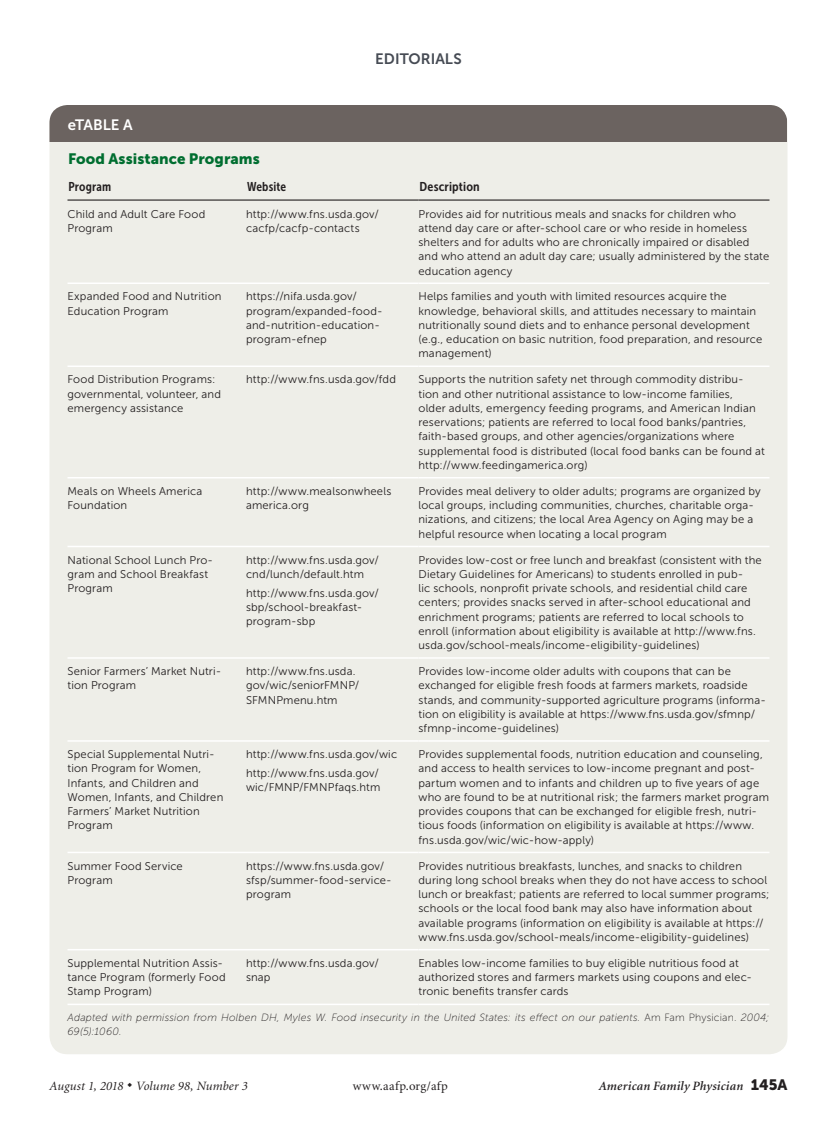
<style>
.page{position:relative;width:837px;height:1134px;background:#fff}
.page>*{position:absolute;margin:0;border:0;box-sizing:border-box;transform-origin:0 0}
.table_title{font:15px "Museo Sans 900";letter-spacing:.005em;color:#006e30}
.t1{font:15px "Museo Sans 700";color:#464b54}
.table{font:15px "Museo Sans 700";letter-spacing:-.005em;color:#fff}
.t2{font:italic 12.75px "Minion";letter-spacing:.01em;color:#231f20}
.t3{font:italic 600 12.75px "Minion";letter-spacing:.015em;color:#231f20}
.t4{font:12.75px "Minion";letter-spacing:.03em;color:#231f20}
.table_head{font:12.75px "Museo Sans Cond 700";letter-spacing:.01em;color:#231f20}
.table_head-2{font:12.75px "Museo Sans Cond 700";letter-spacing:.01em;color:#231f20;scale:1.05 1}
.table_data_last_col{font:11.25px/14.2px "Museo Sans 300";letter-spacing:.015em;color:#231f20}
.table_data{font:11.25px/14.2px "Museo Sans 300";letter-spacing:.015em;color:#231f20}
.table_fig_note{font:italic 10.5px/13.5px "Museo Sans 100";letter-spacing:.015em;color:#231f20}
.s1{font-style:normal}
.s2{font-family:"Museo Sans 900";font-weight:400;font-style:normal;font-size:15px}
</style>
<div class="page">
<div style="left:50px;top:105px;width:738px;height:949px;background:#eeeee8;border-radius:18px"></div>
<hr style="left:68px;top:200px;width:178px;height:1px;background:#231f20">
<hr style="left:246px;top:200px;width:172px;height:1px;background:#231f20">
<hr style="left:418px;top:200px;width:352px;height:1px;background:#231f20">
<hr style="left:68px;top:283px;width:178px;height:1px;background:#fff">
<hr style="left:246px;top:283px;width:172px;height:1px;background:#fff">
<hr style="left:418px;top:283px;width:352px;height:1px;background:#fff">
<hr style="left:68px;top:366px;width:178px;height:1px;background:#fff">
<hr style="left:246px;top:366px;width:172px;height:1px;background:#fff">
<hr style="left:418px;top:366px;width:352px;height:1px;background:#fff">
<hr style="left:68px;top:477px;width:178px;height:1px;background:#fff">
<hr style="left:246px;top:477px;width:172px;height:1px;background:#fff">
<hr style="left:418px;top:477px;width:352px;height:1px;background:#fff">
<hr style="left:68px;top:546px;width:178px;height:1px;background:#fff">
<hr style="left:246px;top:546px;width:172px;height:1px;background:#fff">
<hr style="left:418px;top:546px;width:352px;height:1px;background:#fff">
<hr style="left:68px;top:657px;width:178px;height:2px;background:#fff">
<hr style="left:246px;top:657px;width:172px;height:2px;background:#fff">
<hr style="left:418px;top:657px;width:352px;height:2px;background:#fff">
<hr style="left:68px;top:740px;width:178px;height:2px;background:#fff">
<hr style="left:246px;top:740px;width:172px;height:2px;background:#fff">
<hr style="left:418px;top:740px;width:352px;height:2px;background:#fff">
<hr style="left:68px;top:852px;width:178px;height:1px;background:#fff">
<hr style="left:246px;top:852px;width:172px;height:1px;background:#fff">
<hr style="left:418px;top:852px;width:352px;height:1px;background:#fff">
<hr style="left:68px;top:1004px;width:178px;height:1px;background:#fff">
<hr style="left:246px;top:1004px;width:172px;height:1px;background:#fff">
<hr style="left:418px;top:1004px;width:352px;height:1px;background:#fff">
<hr style="left:68px;top:949px;width:178px;height:1px;background:#fff">
<hr style="left:246px;top:949px;width:172px;height:1px;background:#fff">
<hr style="left:418px;top:949px;width:352px;height:1px;background:#fff">
<div style="left:50px;top:105px;width:738px;height:37px;background:#6b6360"></div>
<h1 class="t1" style="left:375px;top:50px;width:88px">EDITORIALS</h1>
<p class="table" style="left:68px;top:116px;width:66px">eTABLE A</p>
<p class="table_title" style="left:68px;top:150px;width:193px">Food Assistance Programs</p>
<p class="table_head" style="left:68px;top:180px;width:44px">Program</p>
<p class="table_head" style="left:247px;top:180px;width:41px">Website</p>
<p class="table_head-2" style="left:420px;top:180px;width:59px">Description</p>
<p class="table_data" style="left:68px;top:207px;width:139px">Child and Adult Care Food<br>Program</p>
<p class="table_data" style="left:246px;top:207px;width:134px">http://www.fns.usda.gov/ cacfp/cacfp-contacts</p>
<p class="table_data_last_col" style="left:418px;top:207px;width:352px">Provides aid for nutritious meals and snacks for children who attend day care or after-school care or who reside in homeless shelters and for adults who are chronically impaired or disabled and who attend an adult day care; usually administered by the state education agency</p>
<p class="table_data" style="left:68px;top:290px;width:156px">Expanded Food and Nutrition<br>Education Program</p>
<p class="table_data" style="left:246px;top:290px;width:138px">https://nifa.usda.gov/ program/expanded-food&shy;and-nutrition-education&shy;program-efnep</p>
<p class="table_data_last_col" style="left:418px;top:290px;width:345px">Helps families and youth with limited resources acquire the knowledge, behavioral skills, and attitudes necessary to maintain nutritionally sound diets and to enhance personal development (e.g., education on basic nutrition, food preparation, and resource management)</p>
<p class="table_data" style="left:68px;top:373px;width:155px">Food Distribution Programs: governmental, volunteer, and emergency assistance</p>
<p class="table_data" style="left:246px;top:373px;width:152px">http://www.fns.usda.gov/fdd</p>
<p class="table_data_last_col" style="left:418px;top:373px;width:348px">Supports the nutrition safety net through commodity distribu&shy;tion and other nutritional assistance to low-income families,<br>older adults, emergency feeding programs, and American Indian reservations; patients are referred to local food banks/pantries, faith-based groups, and other agencies/organizations where supplemental food is distributed (local food banks can be found at http://www.feedingamerica.org)</p>
<p class="table_data" style="left:68px;top:484px;width:136px">Meals on Wheels America<br>Foundation</p>
<p class="table_data" style="left:246px;top:484px;width:147px">http://www.mealsonwheels america.org</p>
<p class="table_data_last_col" style="left:418px;top:484px;width:344px">Provides meal delivery to older adults; programs are organized by local groups, including communities, churches, charitable orga&shy;nizations, and citizens; the local Area Agency on Aging may be a helpful resource when locating a local program</p>
<p class="table_data" style="left:68px;top:553px;width:147px">National School Lunch Pro&shy;gram and School Breakfast<br>Program</p>
<p class="table_data" style="left:246px;top:553px;width:134px">http://www.fns.usda.gov/ cnd/lunch/default.htm</p>
<p class="table_data_last_col" style="left:418px;top:553px;width:345px">Provides low-cost or free lunch and breakfast (consistent with the Dietary Guidelines for Americans) to students enrolled in pub-<br>lic schools, nonprofit private schools, and residential child care centers; provides snacks served in after-school educational and enrichment programs; patients are referred to local schools to enroll (information about eligibility is available at http://www.fns. usda.gov/school-meals/income-eligibility-guidelines)</p>
<p class="table_data" style="left:246px;top:586px;width:134px">http://www.fns.usda.gov/ sbp/school-breakfast&shy;program-sbp</p>
<p class="table_data" style="left:68px;top:664px;width:155px">Senior Farmers’ Market Nutri&shy;tion Program</p>
<p class="table_data" style="left:246px;top:664px;width:115px">http://www.fns.usda. gov/wic/seniorFMNP/<br>SFMNPmenu.htm</p>
<p class="table_data_last_col" style="left:418px;top:664px;width:349px">Provides low-income older adults with coupons that can be exchanged for eligible fresh foods at farmers markets, roadside stands, and community-supported agriculture programs (informa&shy;tion on eligibility is available at https://www.fns.usda.gov/sfmnp/ sfmnp-income-guidelines)</p>
<p class="table_data" style="left:68px;top:747px;width:157px">Special Supplemental Nutri&shy;tion Program for Women,<br>Infants, and Children and<br>Women, Infants, and Children<br>Farmers’ Market Nutrition<br>Program</p>
<p class="table_data" style="left:246px;top:747px;width:153px">http://www.fns.usda.gov/wic</p>
<p class="table_data_last_col" style="left:418px;top:747px;width:352px">Provides supplemental foods, nutrition education and counseling, and access to health services to low-income pregnant and post&shy;partum women and to infants and children up to five years of age who are found to be at nutritional risk; the farmers market program provides coupons that can be exchanged for eligible fresh, nutri&shy;tious foods (information on eligibility is available at https://www. fns.usda.gov/wic/wic-how-apply)</p>
<p class="table_data" style="left:246px;top:766px;width:136px">http://www.fns.usda.gov/ wic/FMNP/FMNPfaqs.htm</p>
<p class="table_data" style="left:68px;top:859px;width:117px">Summer Food Service<br>Program</p>
<p class="table_data" style="left:246px;top:859px;width:147px">https://www.fns.usda.gov/ sfsp/summer-food-service&shy;program</p>
<p class="table_data_last_col" style="left:418px;top:859px;width:352px">Provides nutritious breakfasts, lunches, and snacks to children during long school breaks when they do not have access to school lunch or breakfast; patients are referred to local summer programs; schools or the local food bank may also have information about available programs (information on eligibility is available at https:// www.fns.usda.gov/school-meals/income-eligibility-guidelines)</p>
<p class="table_data" style="left:68px;top:956px;width:160px">Supplemental Nutrition Assis&shy;tance Program (formerly Food<br>Stamp Program)</p>
<p class="table_data" style="left:246px;top:956px;width:134px">http://www.fns.usda.gov/ snap</p>
<p class="table_data_last_col" style="left:418px;top:956px;width:335px">Enables low-income families to buy eligible nutritious food at authorized stores and farmers markets using coupons and elec&shy;tronic benefits transfer cards</p>
<p class="table_fig_note" style="left:68px;top:1011px;width:704px">Adapted with permission from Holben DH, Myles W. Food insecurity in the United States: its effect on our patients. <span class="s1">Am Fam Physician.</span> 2004;<br>69(5):1060.</p>
<p class="t2" style="left:50px;top:1080px;width:200px">August 1, 2018 ◆ Volume 98, Number 3</p>
<p class="t4" style="left:353px;top:1080px;width:97px">www.aafp.org/afp</p>
<p class="t3" style="left:599px;top:1080px;width:190px">American Family Physician <span class="s2">145A</span></p>
</div>
